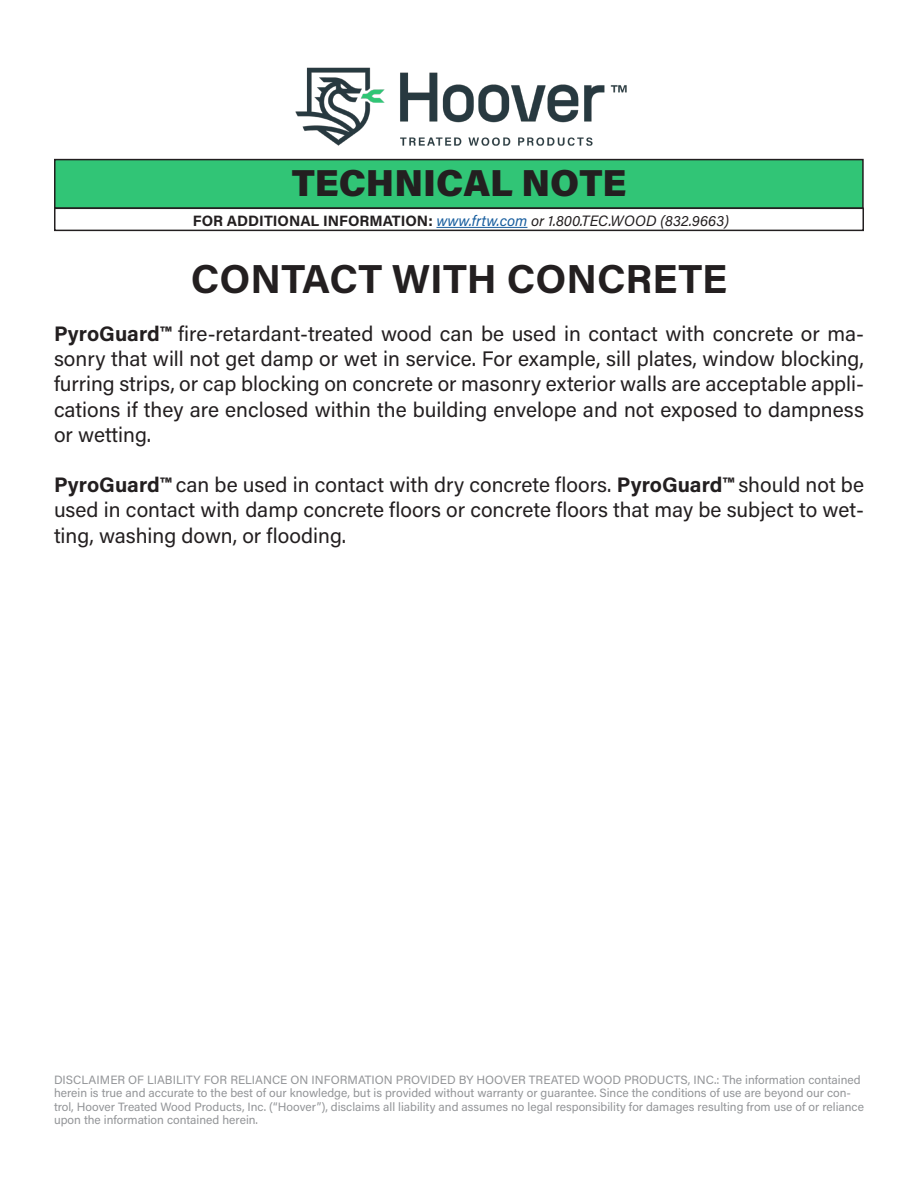
<style>
.page{position:relative;width:918px;height:1188px;background:#fff}
.page>*{position:absolute;margin:0;border:0;box-sizing:border-box;transform-origin:0 0}
.t1{font:700 40.5px "Acumin Pro";color:#231f20}
.t2{font:900 37.5px "Acumin Pro";color:#231f20}
.t3{font:21px/25.2px "Acumin Pro";color:#231f20;text-align:justify}
.t4{font:italic 15px "Acumin Pro";letter-spacing:.01em;color:#231f20}
.t5{font:12px/13.5px "Acumin Pro";color:#939598}
.s1{font-weight:700;font-style:normal}
.s2{color:#175d9e}
.s3{font-weight:700}
</style>
<div class="page">
<img style="left:295px;top:67px;width:332px;height:79px">
<hr style="left:436px;top:227px;width:91px;height:1px;background:#175d9e">
<div style="left:55px;top:160px;width:808px;height:48px;background:#31c576"></div>
<div style="left:54px;top:159px;width:810px;height:50px;border:2px solid #231f20"></div>
<div style="left:54px;top:208px;width:810px;height:23px;border:2px solid #231f20"></div>
<p class="t2" style="left:292px;top:156px;width:336px">TECHNICAL NOTE</p>
<p class="t4" style="left:193px;top:210px;width:538px"><span class="s1">FOR ADDITIONAL INFORMATION:</span> <span class="s2">www.frtw.com</span> or 1.800.TEC.WOOD (832.9663)</p>
<p class="t1" style="left:191px;top:250px;width:538px">CONTACT WITH CONCRETE</p>
<p class="t3" style="left:54px;top:320px;width:812px"><span class="s3">PyroGuard™</span> fire-retardant-treated wood can be used in contact with concrete or ma&shy;sonry that will not get damp or wet in service. For example, sill plates, window blocking, furring strips, or cap blocking on concrete or masonry exterior walls are acceptable appli&shy;cations if they are enclosed within the building envelope and not exposed to dampness or wetting.</p>
<p class="t3" style="left:54px;top:471px;width:812px"><span class="s3">PyroGuard™</span> can be used in contact with dry concrete floors. <span class="s3">PyroGuard™</span> should not be used in contact with damp concrete floors or concrete floors that may be subject to wet&shy;ting, washing down, or flooding.</p>
<p class="t5" style="left:54px;top:1072px;width:812px">DISCLAIMER OF LIABILITY FOR RELIANCE ON INFORMATION PROVIDED BY HOOVER TREATED WOOD PRODUCTS, INC.: The information contained herein is true and accurate to the best of our knowledge, but is provided without warranty or guarantee. Since the conditions of use are beyond our con&shy;trol, Hoover Treated Wood Products, Inc. (“Hoover”), disclaims all liability and assumes no legal responsibility for damages resulting from use of or reliance upon the information contained herein.</p>
</div>
